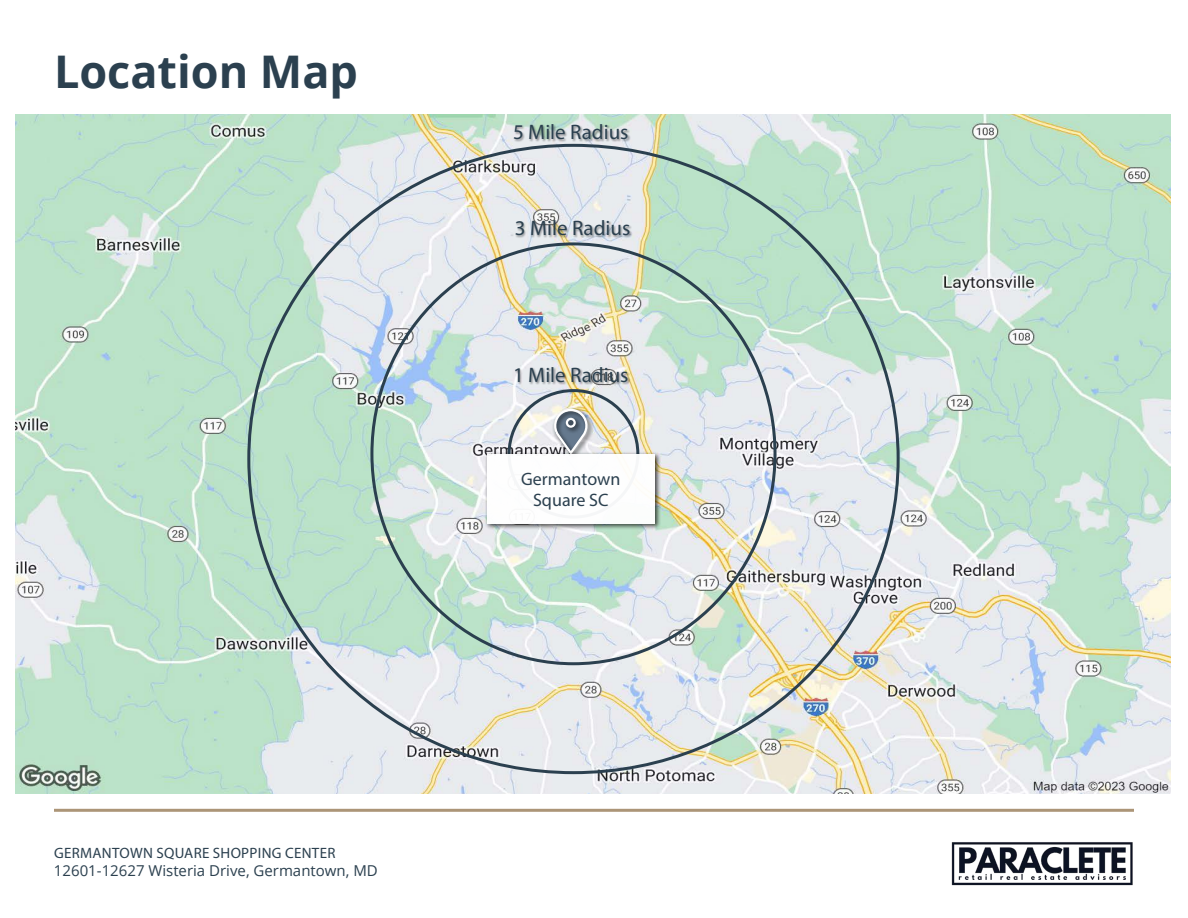
<style>
.page{position:relative;width:1188px;height:918px;background:#fff}
.page>*{position:absolute;margin:0;border:0;box-sizing:border-box;transform-origin:0 0}
.t1{font:700 45px "Open Sans";color:#2b404f}
.t2{font:21px "Myriad Pro";color:#2b404f}
.t3{font:18px/21.6px "Myriad Pro";color:#2b404f;text-align:center}
.t4{font:15px "Open Sans";color:#2b404f}
.t5{font:15px "Myriad Pro";letter-spacing:.02em;color:#2b404f}
</style>
<div class="page">
<img style="left:951px;top:842px;width:182px;height:44px">
<hr style="left:54px;top:809px;width:1080px;height:3px;background:#ac9577">
<img style="left:15px;top:114px;width:1155px;height:680px">
<div style="left:514px;top:367px;width:117px;height:18px;background:#000;opacity:.4"></div>
<div style="left:513px;top:124px;width:118px;height:18px;background:#000;opacity:.4"></div>
<div style="left:552px;top:407px;width:42px;height:54px;background:#000;opacity:.75"></div>
<svg style="left:552px;top:409px;width:36px;height:42px"></svg>
<div style="left:484px;top:451px;width:177px;height:79px;background:#000;opacity:.75"></div>
<div style="left:487px;top:454px;width:167px;height:69px;background:#fff"></div>
<div style="left:515px;top:220px;width:117px;height:18px;background:#000;opacity:.4"></div>
<h1 class="t1" style="left:54px;top:40px;width:306px">Location Map</h1>
<p class="t5" style="left:54px;top:843px;width:283px">GERMANTOWN SQUARE SHOPPING CENTER</p>
<p class="t4" style="left:54px;top:860px;width:325px">12601-12627 Wisteria Drive, Germantown, MD</p>
<h2 class="t2" style="left:513px;top:119px;width:117px">5 Mile Radius</h2>
<h2 class="t2" style="left:515px;top:215px;width:117px">3 Mile Radius</h2>
<h2 class="t2" style="left:513px;top:362px;width:117px">1 Mile Radius</h2>
<p class="t3" style="left:521px;top:468px;width:101px">Germantown<br>Square SC</p>
</div>
